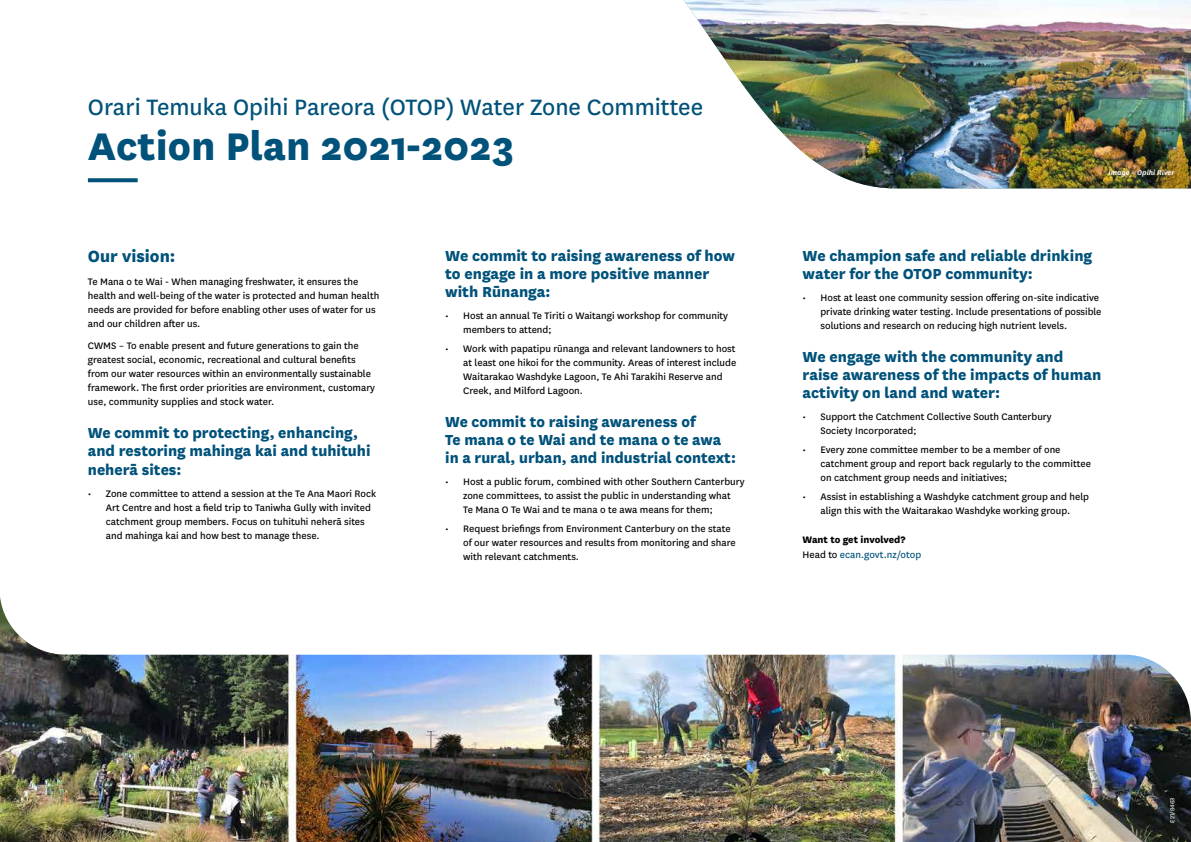
<style>
.page{position:relative;width:1191px;height:842px;background:#fff}
.page>*{position:absolute;margin:0;border:0;box-sizing:border-box;transform-origin:0 0}
.t1{font:800 45px "National";color:#00527a}
.t2{font:26px "National";color:#00527a}
.t3{font:800 19px "National";color:#00527a}
.t4{font:800 17px/18px "National";color:#00527a}
.t5{font:11px/14px "National";color:#000}
.t6{font:800 11px/15px "National";letter-spacing:-.005em;color:#000}
.t7{font:italic 600 8px "National";color:#fff}
.t8{font:7px "National";letter-spacing:.02em;color:#fff}
.s1{font-weight:400}
.s2{font-weight:400;color:#00527a}
</style>
<div class="page">
<svg style="left:0;top:597px;width:8px;height:24px"></svg>
<img style="left:0;top:621px;width:1191px;height:221px">
<img style="left:683px;top:0;width:508px;height:188px">
<svg style="left:88px;top:178px;width:50px;height:4px"></svg>
<h2 class="t2" style="left:88px;top:90px;width:617px">Orari Temuka Opihi Pareora (OTOP) Water Zone Committee</h2>
<h1 class="t1" style="left:88px;top:114px;width:428px">Action Plan 2021-2023</h1>
<h3 class="t3" style="left:88px;top:243px;width:89px">Our vision:</h3>
<p class="t5" style="left:88px;top:274px;width:293px">Te Mana o te Wai - When managing freshwater, it ensures the health and well-being of the water is protected and human health needs are provided for before enabling other uses of water for us and our children after us.</p>
<p class="t5" style="left:88px;top:338px;width:289px">CWMS – To enable present and future generations to gain the greatest social, economic, recreational and cultural benefits from our water resources within an environmentally sustainable framework. The first order priorities are environment, customary use, community supplies and stock water.</p>
<h3 class="t4" style="left:88px;top:422px;width:284px;line-height:18.5px">We commit to protecting, enhancing, and restoring mahinga kai and tuhituhi neherā sites:</h3>
<p class="t5" style="left:106px;top:486px;width:272px;text-indent:-18px">• Zone committee to attend a session at the Te Ana Maori Rock Art Centre and host a field trip to Taniwha Gully with invited catchment group members. Focus on tuhituhi neherā sites and mahinga kai and how best to manage these.</p>
<h3 class="t4" style="left:445px;top:245px;width:291px">We commit to raising awareness of how to engage in a more positive manner with Rūnanga:</h3>
<p class="t5" style="left:463px;top:308px;width:266px;text-indent:-18px">• Host an annual Te Tiriti o Waitangi workshop for community members to attend;</p>
<p class="t5" style="left:463px;top:341px;width:274px;text-indent:-18px">• Work with papatipu rūnanga and relevant landowners to host at least one hikoi for the community. Areas of interest include Waitarakao Washdyke Lagoon, Te Ahi Tarakihi Reserve and Creek, and Milford Lagoon.</p>
<h3 class="t4" style="left:445px;top:411px;width:292px">We commit to raising awareness of<br>Te mana o te Wai and te mana o te awa in a rural, urban, and industrial context:</h3>
<p class="t5" style="left:463px;top:474px;width:283px;text-indent:-18px">• Host a public forum, combined with other Southern Canterbury zone committees, to assist the public in understanding what<br>Te Mana O Te Wai and te mana o te awa means for them;</p>
<p class="t5" style="left:463px;top:521px;width:274px;text-indent:-18px">• Request briefings from Environment Canterbury on the state of our water resources and results from monitoring and share with relevant catchments.</p>
<p class="t7" style="left:1108px;top:167px;width:67px">Image – Opihi River</p>
<h3 class="t4" style="left:802px;top:245px;width:291px">We champion safe and reliable drinking water for the OTOP community:</h3>
<p class="t5" style="left:820px;top:290px;width:282px;text-indent:-18px">• Host at least one community session offering on-site indicative private drinking water testing. Include presentations of possible solutions and research on reducing high nutrient levels.</p>
<h3 class="t4" style="left:802px;top:346px;width:300px">We engage with the community and raise awareness of the impacts of human activity on land and water:</h3>
<p class="t5" style="left:820px;top:409px;width:233px;text-indent:-18px">• Support the Catchment Collective South Canterbury<br>Society Incorporated;</p>
<p class="t5" style="left:820px;top:442px;width:272px;text-indent:-18px">• Every zone committee member to be a member of one catchment group and report back regularly to the committee on catchment group needs and initiatives;</p>
<p class="t5" style="left:802px;top:489px;width:288px;text-align:center">• Assist in establishing a Washdyke catchment group and help align this with the Waitarakao Washdyke working group.</p>
<p class="t6" style="left:802px;top:531px;width:120px">Want to get involved?<br><span class="s1">Head to</span> <span class="s2">ecan.govt.nz/otop</span></p>
<p class="t8" style="left:1167px;top:823px;width:27px;rotate:-90deg">E21/8463</p>
</div>
